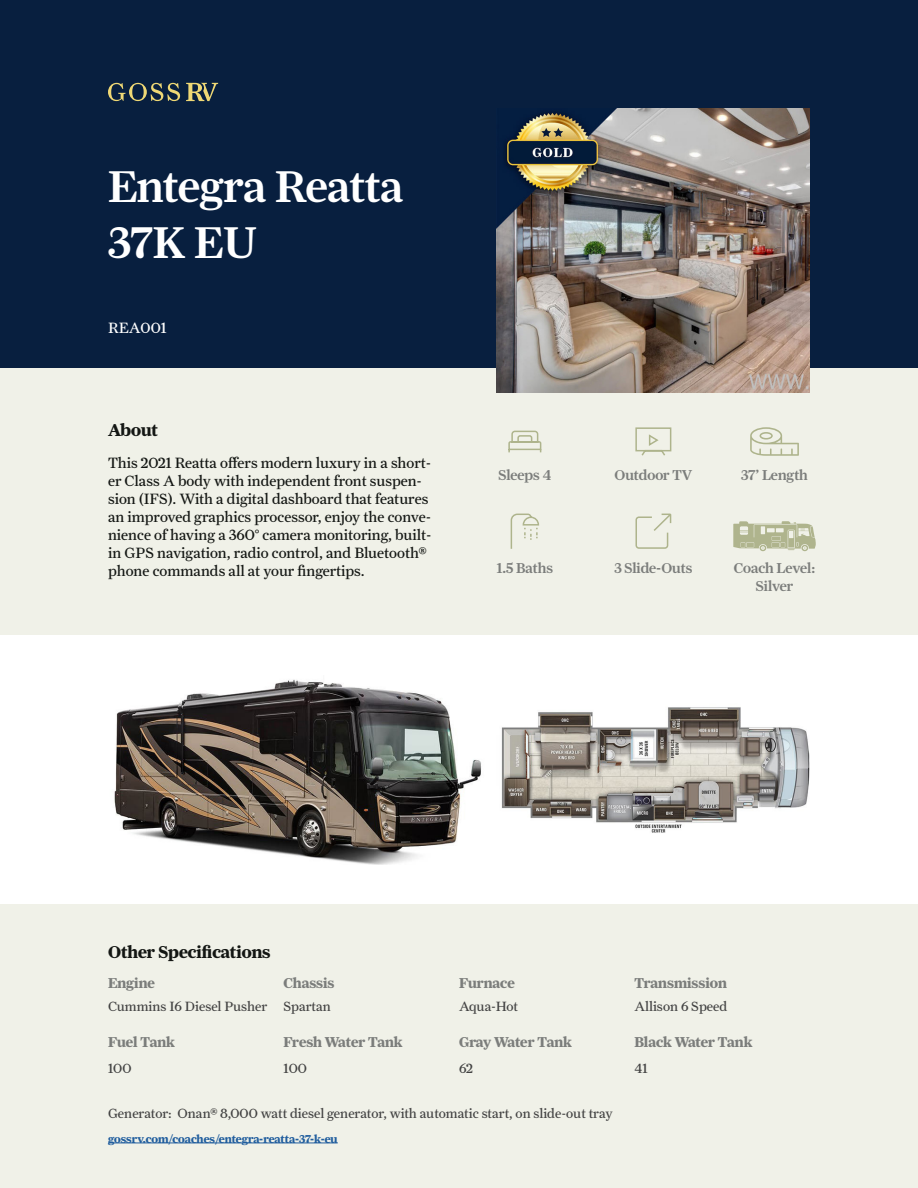
<style>
.page{position:relative;width:918px;height:1188px;background:#fff}
.page>*{position:absolute;margin:0;border:0;box-sizing:border-box;transform-origin:0 0}
.t1{font:500 46.5px/55.8px "Farnham Headline";color:#fff}
.t2{font:700 18px "Farnham Headline";color:#131613}
.t3{font:15px/18px "Farnham Text";color:#131613}
.t4{font:700 15px "Farnham Headline";color:#7b7d7b}
.t5{font:500 15px/18px "Farnham Headline";color:#7b7d7b;text-align:center}
.t6{font:15px "Farnham Text";color:#fff}
.t7{font:13.5px "Farnham Text";color:#424242}
.t8{font:700 12px "Farnham Headline";color:#215e9e}
</style>
<div class="page">
<div style="left:0;top:904px;width:918px;height:284px;background:#f0f1e8"></div>
<div style="left:0;top:367px;width:918px;height:268px;background:#f0f1e8"></div>
<div style="left:0;top:0;width:918px;height:367px;background:#081f3f"></div>
<img style="left:497px;top:108px;width:313px;height:285px">
<svg style="left:108px;top:83px;width:110px;height:18px"></svg>
<svg style="left:508px;top:430px;width:34px;height:23px"></svg>
<svg style="left:510px;top:513px;width:29px;height:36px"></svg>
<svg style="left:635px;top:427px;width:37px;height:29px"></svg>
<svg style="left:635px;top:513px;width:37px;height:36px"></svg>
<svg style="left:750px;top:427px;width:49px;height:29px"></svg>
<svg style="left:733px;top:521px;width:83px;height:30px"></svg>
<img style="left:114px;top:679px;width:367px;height:186px">
<img style="left:501px;top:707px;width:309px;height:126px">
<hr style="left:108px;top:1143px;width:230px;height:1px;background:#215e9e">
<h1 class="t1" style="left:108px;top:158px;width:297px">Entegra Reatta<br>37K EU</h1>
<p class="t6" style="left:108px;top:319px;width:60px">REA001</p>
<p class="t2" style="left:108px;top:420px;width:52px">About</p>
<p class="t3" style="left:108px;top:453px;width:325px">This 2021 Reatta offers modern luxury in a short&shy;er Class A body with independent front suspen&shy;sion (IFS). With a digital dashboard that features an improved graphics processor, enjoy the conve&shy;nience of having a 360° camera monitoring, built&shy;in GPS navigation, radio control, and Bluetooth® phone commands all at your fingertips.</p>
<p class="t5" style="left:499px;top:466px;width:54px">Sleeps 4</p>
<p class="t5" style="left:497px;top:559px;width:58px">1.5 Baths</p>
<p class="t5" style="left:615px;top:466px;width:79px">Outdoor TV</p>
<p class="t5" style="left:614px;top:559px;width:80px">3 Slide-Outs</p>
<p class="t5" style="left:741px;top:466px;width:68px">37’ Length</p>
<p class="t5" style="left:734px;top:559px;width:83px">Coach Level:<br>Silver</p>
<p class="t2" style="left:108px;top:942px;width:164px">Other Specifications</p>
<p class="t4" style="left:108px;top:974px;width:48px">Engine</p>
<p class="t4" style="left:284px;top:974px;width:53px">Chassis</p>
<p class="t4" style="left:459px;top:974px;width:57px">Furnace</p>
<p class="t4" style="left:634px;top:974px;width:94px">Transmission</p>
<p class="t7" style="left:108px;top:999px;width:224px">Cummins I6 Diesel Pusher Spartan</p>
<p class="t7" style="left:459px;top:999px;width:61px">Aqua-Hot</p>
<p class="t7" style="left:634px;top:999px;width:94px">Allison 6 Speed</p>
<p class="t4" style="left:108px;top:1033px;width:69px">Fuel Tank</p>
<p class="t4" style="left:284px;top:1033px;width:121px">Fresh Water Tank</p>
<p class="t4" style="left:459px;top:1033px;width:115px">Gray Water Tank</p>
<p class="t4" style="left:634px;top:1033px;width:120px">Black Water Tank</p>
<p class="t7" style="left:108px;top:1061px;width:25px">100</p>
<p class="t7" style="left:284px;top:1061px;width:25px">100</p>
<p class="t7" style="left:459px;top:1061px;width:15px">62</p>
<p class="t7" style="left:634px;top:1061px;width:15px">41</p>
<p class="t7" style="left:108px;top:1105px;width:506px">Generator: Onan® 8,000 watt diesel generator, with automatic start, on slide-out tray</p>
<p class="t8" style="left:108px;top:1132px;width:231px">gossrv.com/coaches/entegra-reatta-37-k-eu</p>
</div>
